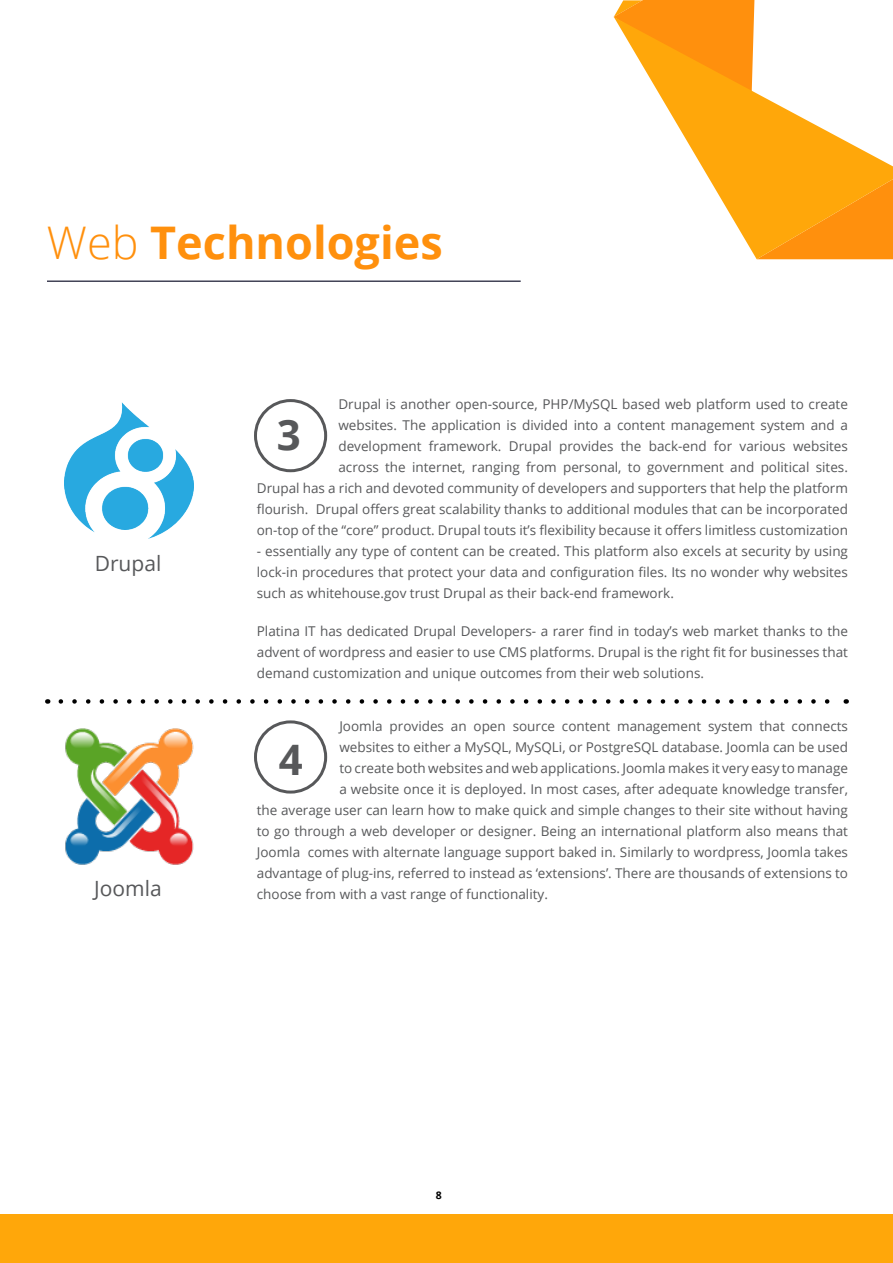
<style>
.page{position:relative;width:893px;height:1263px;background:#fff}
.page>*{position:absolute;margin:0;border:0;box-sizing:border-box;transform-origin:0 0}
.Level_1_Heading{font:700 45px "Open Sans";color:#ff900d}
.Cover_Title{font:700 42px "Open Sans";color:#57585a}
.Employr_Name{font:21px "Open Sans";color:#57585a}
.Body_Text{font:13.5px/21px "Open Sans";color:#57585a;text-align:justify}
.t1{font:700 10.5px "Open Sans";color:#000}
.s1{font-weight:300}
</style>
<div class="page">
<svg style="left:613px;top:0;width:141px;height:18px;background:#ff9617"></svg>
<svg style="left:614px;top:17px;width:279px;height:242px"></svg>
<div style="left:0;top:1214px;width:893px;height:49px;background:#ffa70a"></div>
<div style="left:254px;top:399px;width:73px;height:73px;border:3px solid #57585a;border-radius:50%"></div>
<div style="left:254px;top:720px;width:73px;height:73px;border:3px solid #57585a;border-radius:50%"></div>
<hr style="left:47px;top:280px;width:474px;height:2px;background:#424357">
<svg style="left:226px;top:699px;width:604px;height:5px"></svg>
<img style="left:65px;top:403px;width:128px;height:136px">
<img style="left:45px;top:699px;width:181px;height:166px">
<p class="Level_1_Heading" style="left:47px;top:211px;width:397px"><span class="s1">Web</span> Technologies</p>
<p class="Employr_Name" style="left:95px;top:549px;width:68px">Drupal</p>
<p class="Employr_Name" style="left:94px;top:873px;width:69px">Joomla</p>
<p class="Body_Text" style="left:257px;top:394px;width:593px;text-align:right">Drupal is another open-source, PHP/MySQL based web platform used to create<br>websites. The application is divided into a content management system and a development framework. Drupal provides the back-end for various websites<br>across the internet, ranging from personal, to government and political sites.<br>Drupal has a rich and devoted community of developers and supporters that help the platform flourish. Drupal offers great scalability thanks to additional modules that can be incorporated on-top of the “core” product. Drupal touts it’s flexibility because it offers limitless customization</p>
<p class="Body_Text" style="left:257px;top:541px;width:593px">- essentially any type of content can be created. This platform also excels at security by using lock-in procedures that protect your data and configuration files. Its no wonder why websites such as whitehouse.gov trust Drupal as their back-end framework.</p>
<p class="Body_Text" style="left:257px;top:621px;width:593px">Platina IT has dedicated Drupal Developers- a rarer find in today’s web market thanks to the advent of wordpress and easier to use CMS platforms. Drupal is the right fit for businesses that demand customization and unique outcomes from their web solutions.</p>
<p class="Body_Text" style="left:339px;top:715px;width:510px">Joomla provides an open source content management system that connects</p>
<p class="Body_Text" style="left:339px;top:736px;width:510px">websites to either a MySQL, MySQLi, or PostgreSQL database. Joomla can be used</p>
<p class="Body_Text" style="left:339px;top:757px;width:510px">to create both websites and web applications. Joomla makes it very easy to manage</p>
<p class="Body_Text" style="left:339px;top:778px;width:510px">a website once it is deployed. In most cases, after adequate knowledge transfer,</p>
<p class="Body_Text" style="left:257px;top:799px;width:593px">the average user can learn how to make quick and simple changes to their site without having</p>
<p class="Body_Text" style="left:257px;top:820px;width:593px">to go through a web developer or designer. Being an international platform also means that</p>
<p class="Body_Text" style="left:257px;top:841px;width:593px">Joomla comes with alternate language support baked in. Similarly to wordpress, Joomla takes</p>
<p class="Body_Text" style="left:257px;top:862px;width:593px">advantage of plug-ins, referred to instead as ‘extensions’. There are thousands of extensions to</p>
<p class="Body_Text" style="left:257px;top:883px;width:293px">choose from with a vast range of functionality.</p>
<p class="Cover_Title" style="left:277px;top:405px;width:25px">3</p>
<p class="Cover_Title" style="left:279px;top:730px;width:25px">4</p>
<p class="t1" style="left:436px;top:1188px;width:7px">8</p>
</div>
